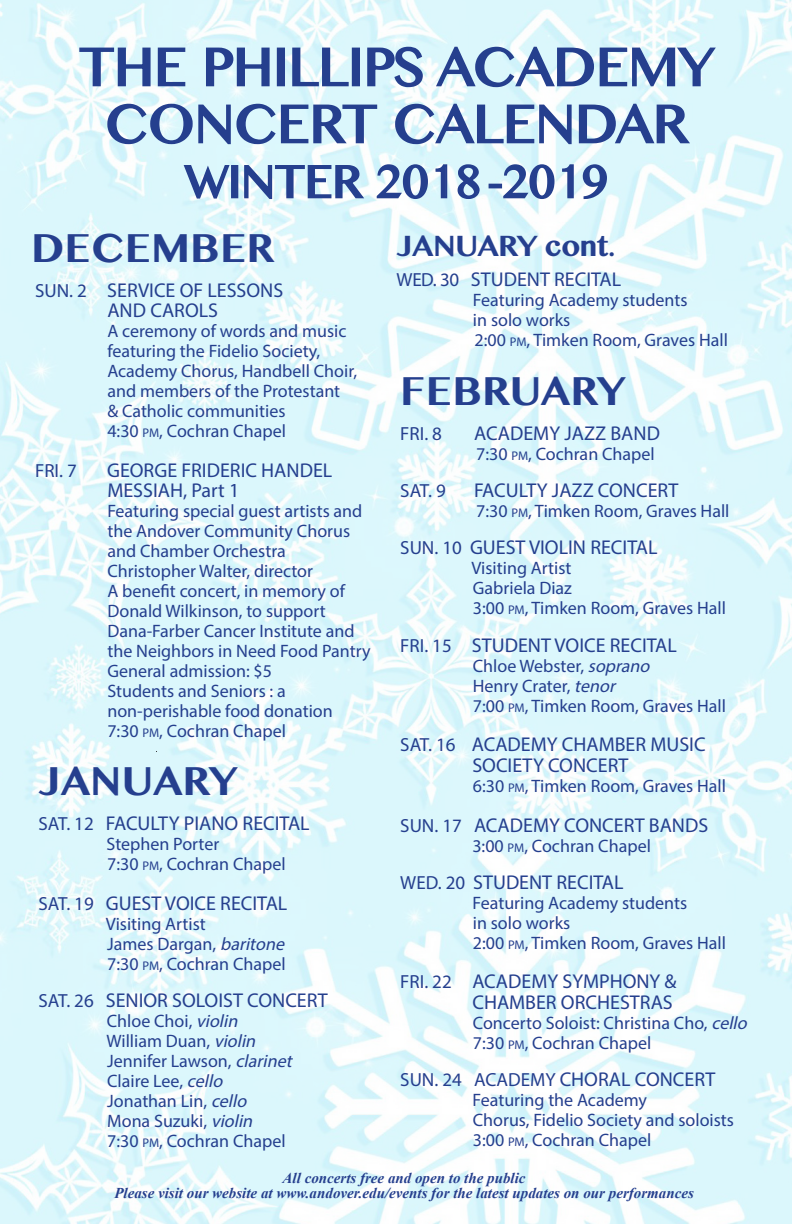
<style>
.page{position:relative;width:792px;height:1224px;background:#fff}
.page>*{position:absolute;margin:0;border:0;box-sizing:border-box;transform-origin:0 0}
.t1{font:54px "Myanmar MN";color:#253f8e}
.t2{font:46px "Myanmar MN";color:#253f8e}
.t3{font:700 40px "Myanmar MN";color:#253f8e}
.t4{font:700 29px "Myanmar MN";letter-spacing:-.02em;color:#253f8e}
.t5{font:20px "Myriad Pro";color:#253f8e}
.t6{font:19px "Myriad Pro";color:#253f8e}
.t7{font:18px "Myriad Pro";color:#253f8e}
.t8{font:italic 700 15px "Times New Roman";color:#253f8e}
.s1{font-size:19px}
.s2{font-size:12.6px}
.s3{font-style:italic}
.s4{font-style:inherit}
.s5{font-size:20px}
</style>
<div class="page">
<img style="left:1px;top:0;width:791px;height:1224px">
<svg style="left:78px;top:47px;width:108px;height:40px;background:#b3cae0"></svg>
<svg style="left:205px;top:46px;width:66px;height:41px;background:#aac4dd"></svg>
<div style="left:277px;top:48px;width:8px;height:38px;border:2px solid #253f8e"></div>
<svg style="left:291px;top:47px;width:59px;height:40px"></svg>
<div style="left:352px;top:48px;width:8px;height:38px;border:2px solid #253f8e"></div>
<svg style="left:366px;top:46px;width:58px;height:42px;background:#a9c2dc"></svg>
<svg style="left:434px;top:45px;width:284px;height:43px"></svg>
<svg style="left:106px;top:102px;width:272px;height:43px;background:#b3cce2"></svg>
<svg style="left:394px;top:102px;width:298px;height:43px"></svg>
<svg style="left:183px;top:163px;width:48px;height:37px;background:#b2cae0"></svg>
<div style="left:231px;top:165px;width:7px;height:33px;border:2px solid #253f8e"></div>
<svg style="left:243px;top:164px;width:123px;height:36px"></svg>
<svg style="left:376px;top:163px;width:53px;height:37px"></svg>
<svg style="left:435px;top:163px;width:13px;height:36px"></svg>
<svg style="left:456px;top:163px;width:25px;height:37px"></svg>
<div style="left:489px;top:184px;width:13px;height:4px;border:2px solid #253f8e"></div>
<svg style="left:502px;top:163px;width:73px;height:37px"></svg>
<svg style="left:581px;top:163px;width:27px;height:37px"></svg>
<p class="t1" style="left:79px;top:35px;width:636px">THE PHILLIPS ACADEMY</p>
<p class="t1" style="left:105px;top:92px;width:584px">CONCERT CALENDAR</p>
<p class="t2" style="left:185px;top:155px;width:425px">WINTER 2018 -2019</p>
<p class="t3" style="left:31px;top:225px;width:245px">DECEMBER</p>
<p class="t5" style="left:35px;top:278px;width:250px"><span class="s1">SUN. 2</span> SERVICE OF LESSONS</p>
<p class="t5" style="left:107px;top:298px;width:112px">AND CAROLS</p>
<p class="t7" style="left:107px;top:320px;width:241px">A ceremony of words and music</p>
<p class="t7" style="left:107px;top:340px;width:214px">featuring the Fidelio Society,</p>
<p class="t7" style="left:107px;top:360px;width:251px">Academy Chorus, Handbell Choir,</p>
<p class="t7" style="left:107px;top:380px;width:234px">and members of the Protestant</p>
<p class="t7" style="left:107px;top:400px;width:180px">&amp; Catholic communities</p>
<p class="t7" style="left:107px;top:420px;width:180px">4:30 <span class="s2">PM</span>, Cochran Chapel</p>
<p class="t6" style="left:35px;top:459px;width:43px">FRI. 7</p>
<p class="t5" style="left:107px;top:458px;width:227px">GEORGE FRIDERIC HANDEL</p>
<p class="t5" style="left:107px;top:478px;width:133px">MESSIAH, Part 1</p>
<p class="t7" style="left:107px;top:500px;width:257px">Featuring special guest artists and</p>
<p class="t7" style="left:107px;top:520px;width:244px">the Andover Community Chorus</p>
<p class="t7" style="left:107px;top:540px;width:180px">and Chamber Orchestra</p>
<p class="t7" style="left:107px;top:560px;width:207px">Christopher Walter, director</p>
<p class="t7" style="left:107px;top:580px;width:239px">A benefit concert, in memory of</p>
<p class="t7" style="left:107px;top:600px;width:220px">Donald Wilkinson, to support</p>
<p class="t7" style="left:107px;top:620px;width:249px">Dana-Farber Cancer Institute and</p>
<p class="t7" style="left:107px;top:640px;width:265px">the Neighbors in Need Food Pantry</p>
<p class="t7" style="left:107px;top:660px;width:166px">General admission: $5</p>
<p class="t7" style="left:107px;top:680px;width:180px">Students and Seniors : a</p>
<p class="t7" style="left:107px;top:700px;width:227px">non-perishable food donation</p>
<p class="t7" style="left:107px;top:720px;width:180px">7:30 <span class="s2">PM</span>, Cochran Chapel</p>
<p class="t3" style="left:39px;top:758px;width:201px">JANUARY</p>
<p class="t5" style="left:39px;top:811px;width:273px"><span class="s1">SAT. 12</span> FACULTY PIANO RECITAL</p>
<p class="t7" style="left:107px;top:833px;width:114px">Stephen Porter</p>
<p class="t7" style="left:107px;top:853px;width:180px">7:30 <span class="s2">PM</span>, Cochran Chapel</p>
<p class="t5" style="left:39px;top:891px;width:250px"><span class="s1">SAT. 19</span> GUEST VOICE RECITAL</p>
<p class="t7" style="left:106px;top:913px;width:101px">Visiting Artist</p>
<p class="t7" style="left:107px;top:933px;width:183px">James Dargan, <span class="s3">baritone</span></p>
<p class="t7" style="left:107px;top:953px;width:180px">7:30 <span class="s2">PM</span>, Cochran Chapel</p>
<p class="t5" style="left:39px;top:988px;width:291px"><span class="s1">SAT. 26</span> SENIOR SOLOIST CONCERT</p>
<p class="t7" style="left:107px;top:1010px;width:137px">Chloe Choi, <span class="s3">violin</span></p>
<p class="t7" style="left:107px;top:1030px;width:155px">William Duan, <span class="s3">violin</span></p>
<p class="t7" style="left:107px;top:1050px;width:191px">Jennifer Lawson, <span class="s3">clarinet</span></p>
<p class="t7" style="left:107px;top:1070px;width:121px">Claire Lee, <span class="s3">cello</span></p>
<p class="t7" style="left:107px;top:1090px;width:145px">Jonathan Lin, <span class="s3">cello</span></p>
<p class="t7" style="left:107px;top:1110px;width:151px">Mona Suzuki, <span class="s3">violin</span></p>
<p class="t7" style="left:107px;top:1130px;width:180px">7:30 <span class="s2">PM</span>, Cochran Chapel</p>
<p class="t4" style="left:397px;top:229px;width:220px">JANUARY cont.</p>
<p class="t5" style="left:397px;top:267px;width:226px"><span class="s1">WED. 30</span> STUDENT RECITAL</p>
<p class="t7" style="left:473px;top:289px;width:216px">Featuring Academy students</p>
<p class="t7" style="left:473px;top:309px;width:99px">in solo works</p>
<p class="t7" style="left:475px;top:329px;width:255px">2:00 <span class="s2">PM</span>, Timken Room, Graves Hall</p>
<p class="t3" style="left:400px;top:368px;width:227px">FEBRUARY</p>
<p class="t6" style="left:400px;top:422px;width:43px">FRI. 8</p>
<p class="t5" style="left:474px;top:421px;width:187px">ACADEMY JAZZ BAND</p>
<p class="t7" style="left:476px;top:443px;width:180px">7:30 <span class="s2">PM</span>, Cochran Chapel</p>
<p class="t6" style="left:400px;top:479px;width:47px">SAT. 9</p>
<p class="t5" style="left:474px;top:478px;width:206px">FACULTY JAZZ CONCERT</p>
<p class="t7" style="left:476px;top:500px;width:255px">7:30 <span class="s2">PM</span>, Timken Room, Graves Hall</p>
<p class="t5" style="left:400px;top:535px;width:259px"><span class="s1">SUN. 10</span> GUEST VIOLIN RECITAL</p>
<p class="t7" style="left:472px;top:557px;width:101px">Visiting Artist</p>
<p class="t7" style="left:473px;top:577px;width:101px">Gabriela Diaz</p>
<p class="t7" style="left:473px;top:597px;width:255px">3:00 <span class="s2">PM</span>, Timken Room, Graves Hall</p>
<p class="t5" style="left:400px;top:633px;width:278px"><span class="s1">FRI. 15</span> STUDENT VOICE RECITAL</p>
<p class="t7" style="left:473px;top:655px;width:183px">Chloe Webster, <span class="s3">soprano</span></p>
<p class="t7" style="left:473px;top:675px;width:148px">Henry Crater, <span class="s3">tenor</span></p>
<p class="t7" style="left:473px;top:695px;width:255px">7:00 <span class="s2">PM</span>, Timken Room, Graves Hall</p>
<p class="t5" style="left:400px;top:732px;width:307px"><span class="s1">SAT. 16</span> ACADEMY CHAMBER MUSIC</p>
<p class="t5" style="left:472px;top:753px;width:158px">SOCIETY CONCERT</p>
<p class="t7" style="left:473px;top:775px;width:255px">6:30 <span class="s2">PM</span>, Timken Room, Graves Hall</p>
<p class="t5" style="left:400px;top:813px;width:309px"><span class="s1">SUN. 17</span> ACADEMY CONCERT BANDS</p>
<p class="t7" style="left:472px;top:835px;width:180px">3:00 <span class="s2">PM</span><span class="s4">,</span> Cochran Chapel</p>
<p class="t5" style="left:400px;top:870px;width:225px"><span class="s1">WED. 20</span> STUDENT RECITAL</p>
<p class="t7" style="left:473px;top:892px;width:216px">Featuring Academy students</p>
<p class="t7" style="left:473px;top:912px;width:99px">in solo works</p>
<p class="t7" style="left:473px;top:932px;width:255px">2:00 <span class="s2">PM</span>, Timken Room, Graves Hall</p>
<p class="t5" style="left:400px;top:969px;width:278px"><span class="s1">FRI. 22</span> ACADEMY SYMPHONY &amp;</p>
<p class="t5" style="left:472px;top:990px;width:202px">CHAMBER ORCHESTRAS</p>
<p class="t7" style="left:473px;top:1012px;width:280px">Concerto Soloist: Christina Cho, <span class="s3">cello</span></p>
<p class="t7" style="left:473px;top:1032px;width:180px">7:30 <span class="s2">PM</span>, Cochran Chapel</p>
<p class="t6" style="left:400px;top:1068px;width:316px">SUN. 24 ACADEMY <span class="s5">CHORAL CONCERT</span></p>
<p class="t7" style="left:473px;top:1089px;width:176px">Featuring the Academy</p>
<p class="t7" style="left:473px;top:1109px;width:263px">Chorus, Fidelio Society and soloists</p>
<p class="t7" style="left:473px;top:1129px;width:180px">3:00 <span class="s2">PM</span>, Cochran Chapel</p>
<p class="t8" style="left:283px;top:1167px;width:244px">All concerts free and open to the public</p>
<p class="t8" style="left:114px;top:1182px;width:581px">Please visit our website at www.andover.edu/events for the latest updates on our performances</p>
</div>
